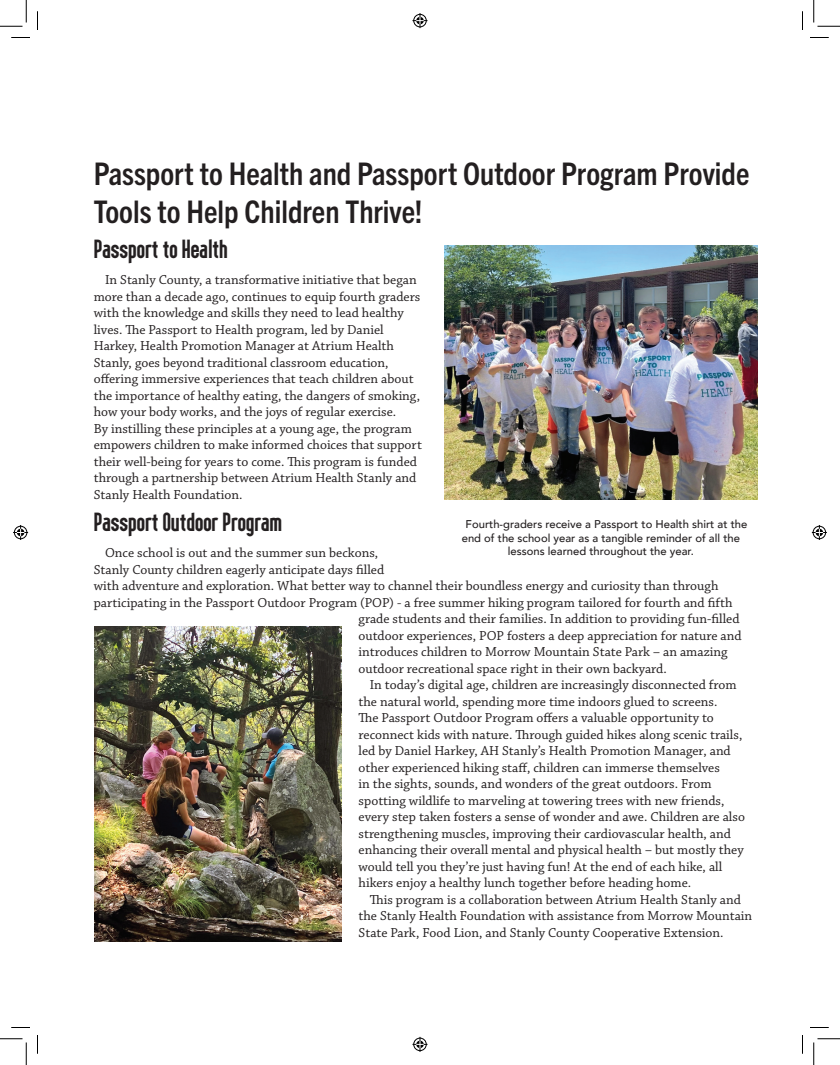
<style>
.page{position:relative;width:840px;height:1065px;background:#fff}
.page>*{position:absolute;margin:0;border:0;box-sizing:border-box;transform-origin:0 0}
.t1{font:700 condensed 31.25px/37.5px "Trade Gothic Next LT Pro";color:#231f20}
.t2{font:26.25px "Chromota";color:#231f20}
.t3{font:13.75px/16.5px "Chaparral Pro";color:#231f20}
.t4{font:500 11.25px "Avenir";color:#231f20}
</style>
<div class="page">
<img style="left:444px;top:245px;width:314px;height:255px">
<img style="left:95px;top:626px;width:247px;height:315px">
<svg style="left:11px;top:37px;width:19px;height:1px"></svg>
<svg style="left:810px;top:37px;width:19px;height:1px"></svg>
<svg style="left:11px;top:1027px;width:19px;height:1px"></svg>
<svg style="left:810px;top:1027px;width:19px;height:1px"></svg>
<svg style="left:37px;top:11px;width:1px;height:19px"></svg>
<svg style="left:37px;top:1035px;width:1px;height:19px"></svg>
<svg style="left:802px;top:11px;width:1px;height:19px"></svg>
<svg style="left:802px;top:1035px;width:1px;height:19px"></svg>
<svg style="left:0;top:0;width:27px;height:27px"></svg>
<svg style="left:0;top:1039px;width:27px;height:26px"></svg>
<svg style="left:814px;top:0;width:26px;height:27px"></svg>
<svg style="left:814px;top:1039px;width:26px;height:26px"></svg>
<svg style="left:412px;top:13px;width:16px;height:15px"></svg>
<svg style="left:412px;top:1037px;width:16px;height:15px"></svg>
<svg style="left:13px;top:525px;width:15px;height:15px"></svg>
<svg style="left:812px;top:525px;width:15px;height:15px"></svg>
<h1 class="t1" style="left:94px;top:153px;width:657px">Passport to Health and Passport Outdoor Program Provide<br>Tools to Help Children Thrive!</h1>
<h2 class="t2" style="left:94px;top:235px;width:136px">Passport to Health</h2>
<p class="t3" style="left:94px;top:272px;width:330px;text-indent:11px">In Stanly County, a transformative initiative that began more than a decade ago, continues to equip fourth graders with the knowledge and skills they need to lead healthy lives. The Passport to Health program, led by Daniel Harkey, Health Promotion Manager at Atrium Health Stanly, goes beyond traditional classroom education, offering immersive experiences that teach children about the importance of healthy eating, the dangers of smoking, how your body works, and the joys of regular exercise.<br>By instilling these principles at a young age, the program empowers children to make informed choices that support their well-being for years to come. This program is funded through a partnership between Atrium Health Stanly and Stanly Health Foundation.</p>
<h2 class="t2" style="left:94px;top:508px;width:190px">Passport Outdoor Program</h2>
<p class="t3" style="left:105px;top:545px;width:275px">Once school is out and the summer sun beckons,</p>
<p class="t3" style="left:94px;top:562px;width:292px">Stanly County children eagerly anticipate days filled</p>
<p class="t3" style="left:94px;top:578px;width:626px">with adventure and exploration. What better way to channel their boundless energy and curiosity than through</p>
<p class="t3" style="left:94px;top:595px;width:640px">participating in the Passport Outdoor Program (POP) - a free summer hiking program tailored for fourth and fifth</p>
<p class="t3" style="left:359px;top:611px;width:383px">grade students and their families. In addition to providing fun-filled</p>
<p class="t3" style="left:359px;top:628px;width:385px">outdoor experiences, POP fosters a deep appreciation for nature and</p>
<p class="t3" style="left:359px;top:644px;width:370px">introduces children to Morrow Mountain State Park – an amazing</p>
<p class="t3" style="left:359px;top:661px;width:310px">outdoor recreational space right in their own backyard.</p>
<p class="t3" style="left:370px;top:677px;width:368px">In today’s digital age, children are increasingly disconnected from</p>
<p class="t3" style="left:359px;top:694px;width:360px">the natural world, spending more time indoors glued to screens.</p>
<p class="t3" style="left:359px;top:710px;width:357px">The Passport Outdoor Program offers a valuable opportunity to</p>
<p class="t3" style="left:359px;top:727px;width:385px">reconnect kids with nature. Through guided hikes along scenic trails,</p>
<p class="t3" style="left:359px;top:743px;width:374px">led by Daniel Harkey, AH Stanly’s Health Promotion Manager, and</p>
<p class="t3" style="left:359px;top:760px;width:363px">other experienced hiking staff, children can immerse themselves</p>
<p class="t3" style="left:359px;top:776px;width:354px">in the sights, sounds, and wonders of the great outdoors. From</p>
<p class="t3" style="left:359px;top:793px;width:367px">spotting wildlife to marveling at towering trees with new friends,</p>
<p class="t3" style="left:359px;top:809px;width:388px">every step taken fosters a sense of wonder and awe. Children are also</p>
<p class="t3" style="left:359px;top:826px;width:374px">strengthening muscles, improving their cardiovascular health, and</p>
<p class="t3" style="left:359px;top:842px;width:387px">enhancing their overall mental and physical health – but mostly they</p>
<p class="t3" style="left:359px;top:859px;width:365px">would tell you they’re just having fun! At the end of each hike, all</p>
<p class="t3" style="left:359px;top:875px;width:334px">hikers enjoy a healthy lunch together before heading home.</p>
<p class="t3" style="left:370px;top:892px;width:373px">This program is a collaboration between Atrium Health Stanly and</p>
<p class="t3" style="left:359px;top:908px;width:395px">the Stanly Health Foundation with assistance from Morrow Mountain</p>
<p class="t3" style="left:359px;top:925px;width:366px">State Park, Food Lion, and Stanly County Cooperative Extension.</p>
<p class="t4" style="left:466px;top:514px;width:283px">Fourth-graders receive a Passport to Health shirt at the</p>
<p class="t4" style="left:462px;top:528px;width:280px">end of the school year as a tangible reminder of all the</p>
<p class="t4" style="left:508px;top:541px;width:187px">lessons learned throughout the year.</p>
</div>
